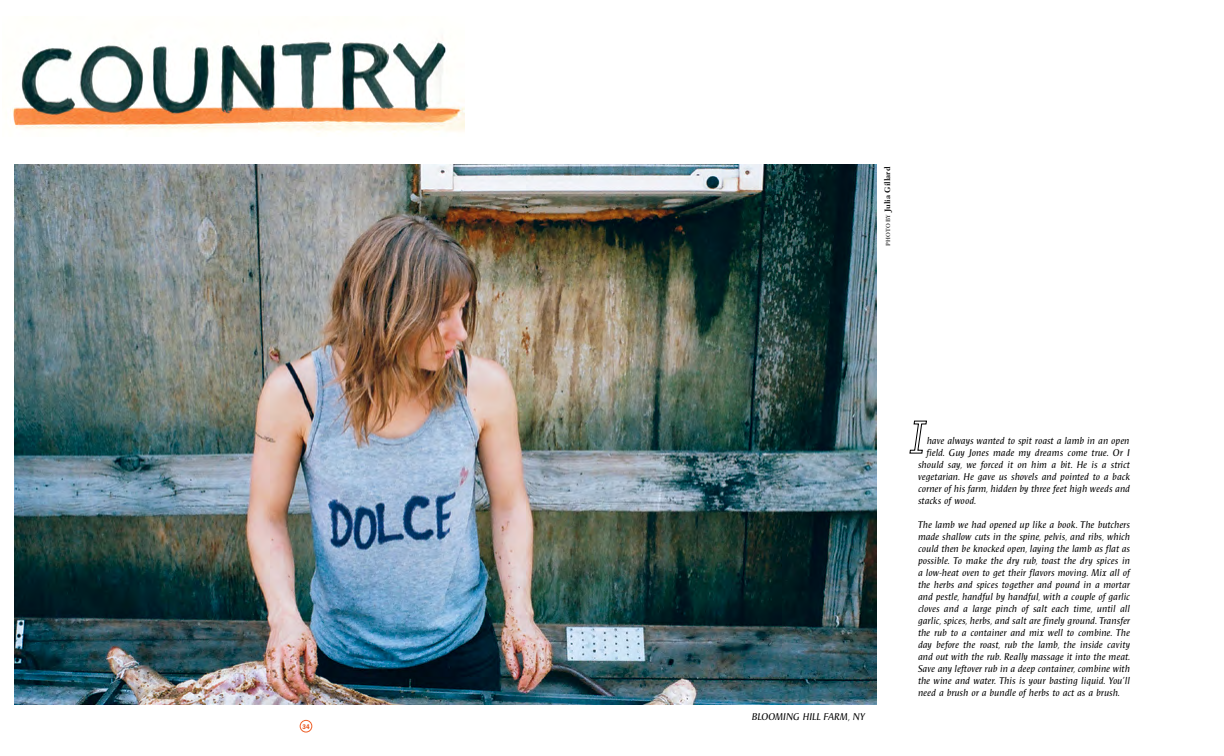
<style>
.page{position:relative;width:1224px;height:756px;background:#fff}
.page>*{position:absolute;margin:0;border:0;box-sizing:border-box;transform-origin:0 0}
.t1{font:italic 10px/12px "Pascal ND";letter-spacing:-.005em;color:#000;text-align:justify}
.t2{font:700 8px "Fairfield LT Std";color:#000}
.t3{font:7px "ITC Franklin Gothic Std Dm Cd";color:#ea5a24}
.s1{font-weight:500;font-size:6px}
</style>
<div class="page">
<img style="left:14px;top:164px;width:863px;height:540px">
<img style="left:10px;top:41px;width:455px;height:93px">
<svg style="left:909px;top:420px;width:18px;height:34px"></svg>
<div style="left:568px;top:70px;width:19px;height:19px;border:1px solid #000;border-radius:50%"></div>
<div style="left:568px;top:376px;width:19px;height:19px;border:1px solid #000;border-radius:50%"></div>
<div style="left:568px;top:667px;width:19px;height:19px;border:1px solid #000;border-radius:50%"></div>
<div style="left:300px;top:720px;width:12px;height:12px;border:1px solid #ee5f27;border-radius:50%"></div>
<p class="t3" style="left:302px;top:722px;width:9px">34</p>
<p class="t2" style="left:883px;top:246px;width:80px;rotate:-90deg"><span class="s1">PHOTO BY</span> Julia Gillard</p>
<p class="t1" style="left:752px;top:711px;width:115px">BLOOMING HILL FARM, NY</p>
<p class="t1" style="left:927px;top:435px;width:204px">have always wanted to spit roast a lamb in an open</p>
<p class="t1" style="left:926px;top:447px;width:205px">field. Guy Jones made my dreams come true. Or I</p>
<p class="t1" style="left:918px;top:459px;width:214px">should say, we forced it on him a bit. He is a strict</p>
<p class="t1" style="left:918px;top:471px;width:214px">vegetarian. He gave us shovels and pointed to a back</p>
<p class="t1" style="left:918px;top:483px;width:214px">corner of his farm, hidden by three feet high weeds and</p>
<p class="t1" style="left:918px;top:495px;width:60px">stacks of wood.</p>
<p class="t1" style="left:918px;top:519px;width:214px">The lamb we had opened up like a book. The butchers made shallow cuts in the spine, pelvis, and ribs, which could then be knocked open, laying the lamb as flat as possible. To make the dry rub, toast the dry spices in a low-heat oven to get their flavors moving. Mix all of the herbs and spices together and pound in a mortar and pestle, handful by handful, with a couple of garlic cloves and a large pinch of salt each time, until all garlic, spices, herbs, and salt are finely ground. Transfer the rub to a container and mix well to combine. The day before the roast, rub the lamb, the inside cavity and out with the rub. Really massage it into the meat.<br>Save any leftover rub in a deep container, combine with the wine and water. This is your basting liquid. You’ll need a brush or a bundle of herbs to act as a brush.</p>
</div>
